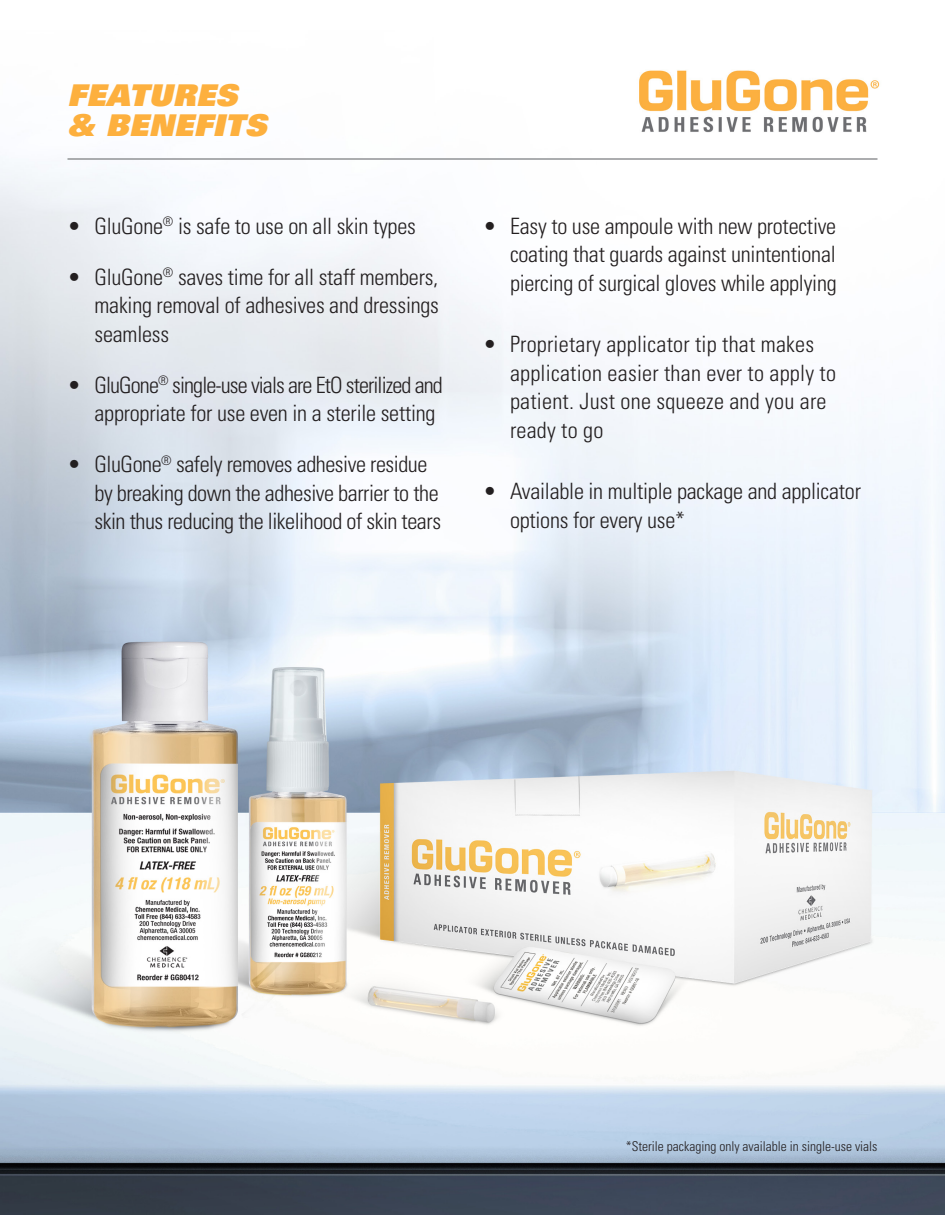
<style>
.page{position:relative;width:945px;height:1215px;background:#fff}
.page>*{position:absolute;margin:0;border:0;box-sizing:border-box;transform-origin:0 0}
.t1{font:italic 900 30px "Univers";letter-spacing:.02em;color:#fdb03e}
.t2{font:300 condensed 22.5px/28.5px "Univers";letter-spacing:-.01em;color:#231f20;text-align:justify}
.t3{font:300 condensed 22.5px/28.5px "Univers";letter-spacing:.01em;color:#231f20}
.t4{font:300 condensed 22.5px/28.5px "Univers";letter-spacing:-.04em;color:#231f20}
.t5{font:300 condensed 13.5px "Univers";color:#231f20}
</style>
<div class="page">
<img style="left:0;top:70px;width:945px;height:1145px">
<hr style="left:68px;top:158px;width:810px;height:2px;background:#919396">
<p class="t1" style="left:68px;top:76px;width:171px">FEATURES</p>
<p class="t1" style="left:68px;top:106px;width:201px">&amp; BENEFITS</p>
<p class="t2" style="left:68px;top:211px;width:350px">• GluGone<sup>®</sup> is safe to use on all skin types</p>
<p class="t2" style="left:94px;top:262px;width:346px;text-indent:-27px">• GluGone<sup>®</sup> saves time for all staff members, making removal of adhesives and dressings seamless</p>
<p class="t4" style="left:94px;top:370px;width:350px;text-indent:-27px">• GluGone<sup>®</sup> single-use vials are EtO sterilized and appropriate for use even in a sterile setting</p>
<p class="t2" style="left:94px;top:450px;width:348px;text-align:left;text-indent:-27px">• GluGone<sup>®</sup> safely removes adhesive residue by breaking down the adhesive barrier to the skin thus reducing the likelihood of skin tears</p>
<p class="t2" style="left:510px;top:211px;width:328px;text-indent:-27px">• Easy to use ampoule with new protective coating that guards against unintentional piercing of surgical gloves while applying</p>
<p class="t3" style="left:510px;top:330px;width:328px;text-indent:-27px">• Proprietary applicator tip that makes application easier than ever to apply to patient. Just one squeeze and you are ready to go</p>
<p class="t2" style="left:510px;top:477px;width:352px;text-indent:-27px">• Available in multiple package and applicator options for every use*</p>
<p class="t5" style="left:626px;top:1138px;width:253px">*Sterile packaging only available in single-use vials</p>
</div>
